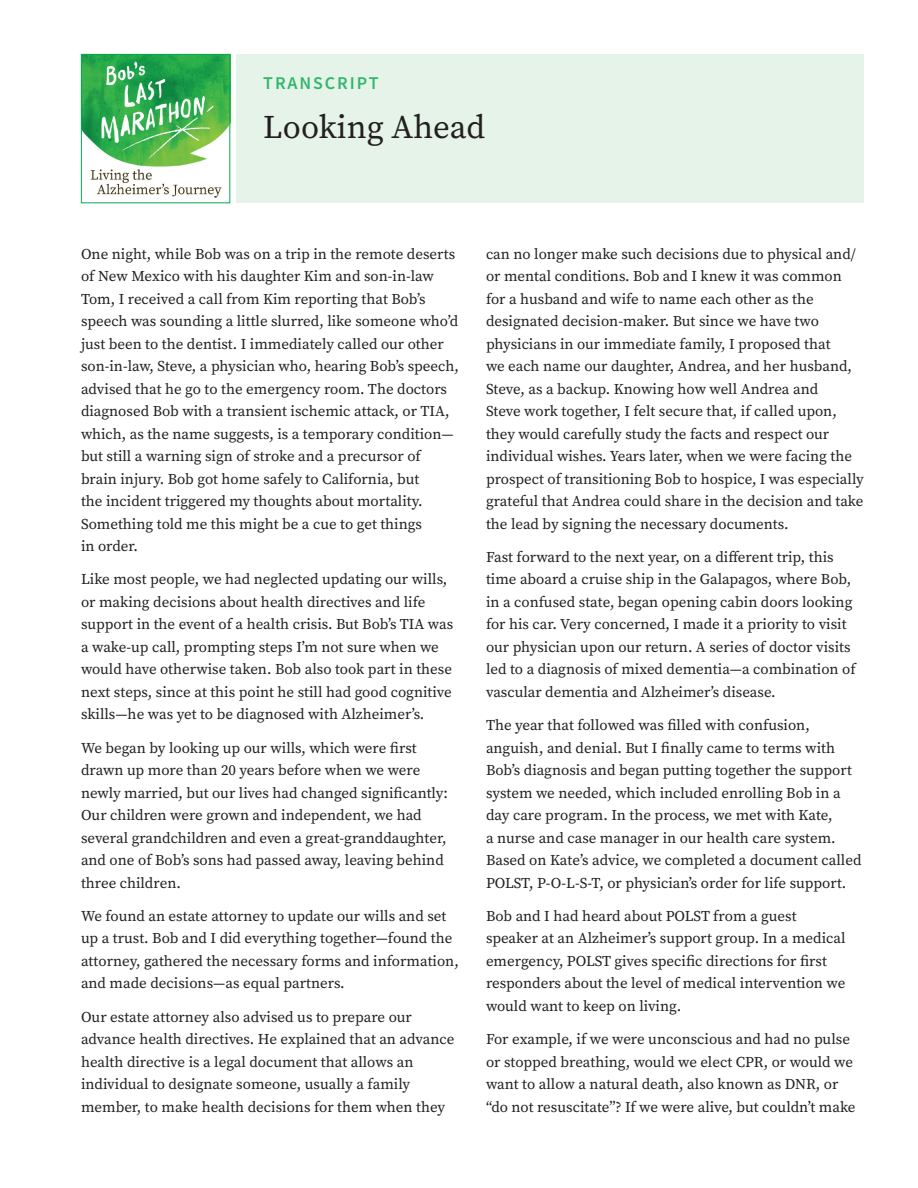
<style>
.page{position:relative;width:918px;height:1188px;background:#fff}
.page>*{position:absolute;margin:0;border:0;box-sizing:border-box;transform-origin:0 0}
.t1{font:33px "Source Serif Variable";color:#231f20}
.t2{font:18px "Source Sans Variable";letter-spacing:.135em;color:#32b66d}
.t3{font:15px/22.5px "Source Serif Variable";color:#231f20}
</style>
<div class="page">
<div style="left:237px;top:54px;width:627px;height:148px;background:#e6f3e8"></div>
<img style="left:83px;top:56px;width:145px;height:142px">
<div style="left:81px;top:54px;width:149px;height:149px;border:1px solid #00aa52"></div>
<p class="t2" style="left:263px;top:72px;width:117px">TRANSCRIPT</p>
<h1 class="t1" style="left:263px;top:105px;width:223px">Looking Ahead</h1>
<p class="t3" style="left:81px;top:242px;width:379px">One night, while Bob was on a trip in the remote deserts of New Mexico with his daughter Kim and son-in-law Tom, I received a call from Kim reporting that Bob’s speech was sounding a little slurred, like someone who’d just been to the dentist. I immediately called our other son-in-law, Steve, a physician who, hearing Bob’s speech, advised that he go to the emergency room. The doctors diagnosed Bob with a transient ischemic attack, or TIA, which, as the name suggests, is a temporary condition— but still a warning sign of stroke and a precursor of brain injury. Bob got home safely to California, but<br>the incident triggered my thoughts about mortality.<br>Something told me this might be a cue to get things<br>in order.</p>
<p class="t3" style="left:81px;top:568px;width:374px">Like most people, we had neglected updating our wills, or making decisions about health directives and life support in the event of a health crisis. But Bob’s TIA was a wake-up call, prompting steps I’m not sure when we would have otherwise taken. Bob also took part in these next steps, since at this point he still had good cognitive skills—he was yet to be diagnosed with Alzheimer’s.</p>
<p class="t3" style="left:81px;top:736px;width:369px">We began by looking up our wills, which were first drawn up more than 20 years before when we were newly married, but our lives had changed significantly:<br>Our children were grown and independent, we had several grandchildren and even a great-granddaughter, and one of Bob’s sons had passed away, leaving behind three children.</p>
<p class="t3" style="left:81px;top:905px;width:379px">We found an estate attorney to update our wills and set up a trust. Bob and I did everything together—found the attorney, gathered the necessary forms and information, and made decisions—as equal partners.</p>
<p class="t3" style="left:81px;top:1005px;width:375px">Our estate attorney also advised us to prepare our advance health directives. He explained that an advance health directive is a legal document that allows an individual to designate someone, usually a family member, to make health decisions for them when they</p>
<p class="t3" style="left:486px;top:242px;width:379px">can no longer make such decisions due to physical and/ or mental conditions. Bob and I knew it was common for a husband and wife to name each other as the designated decision-maker. But since we have two physicians in our immediate family, I proposed that<br>we each name our daughter, Andrea, and her husband, Steve, as a backup. Knowing how well Andrea and<br>Steve work together, I felt secure that, if called upon, they would carefully study the facts and respect our individual wishes. Years later, when we were facing the prospect of transitioning Bob to hospice, I was especially grateful that Andrea could share in the decision and take the lead by signing the necessary documents.</p>
<p class="t3" style="left:486px;top:546px;width:371px">Fast forward to the next year, on a different trip, this time aboard a cruise ship in the Galapagos, where Bob, in a confused state, began opening cabin doors looking for his car. Very concerned, I made it a priority to visit our physician upon our return. A series of doctor visits led to a diagnosis of mixed dementia—a combination of vascular dementia and Alzheimer’s disease.</p>
<p class="t3" style="left:486px;top:714px;width:377px">The year that followed was filled with confusion, anguish, and denial. But I finally came to terms with Bob’s diagnosis and began putting together the support system we needed, which included enrolling Bob in a day care program. In the process, we met with Kate,<br>a nurse and case manager in our health care system.<br>Based on Kate’s advice, we completed a document called POLST, P-O-L-S-T, or physician’s order for life support.</p>
<p class="t3" style="left:486px;top:905px;width:361px">Bob and I had heard about POLST from a guest speaker at an Alzheimer’s support group. In a medical emergency, POLST gives specific directions for first responders about the level of medical intervention we would want to keep on living.</p>
<p class="t3" style="left:486px;top:1028px;width:371px">For example, if we were unconscious and had no pulse or stopped breathing, would we elect CPR, or would we want to allow a natural death, also known as DNR, or “do not resuscitate”? If we were alive, but couldn’t make</p>
</div>
